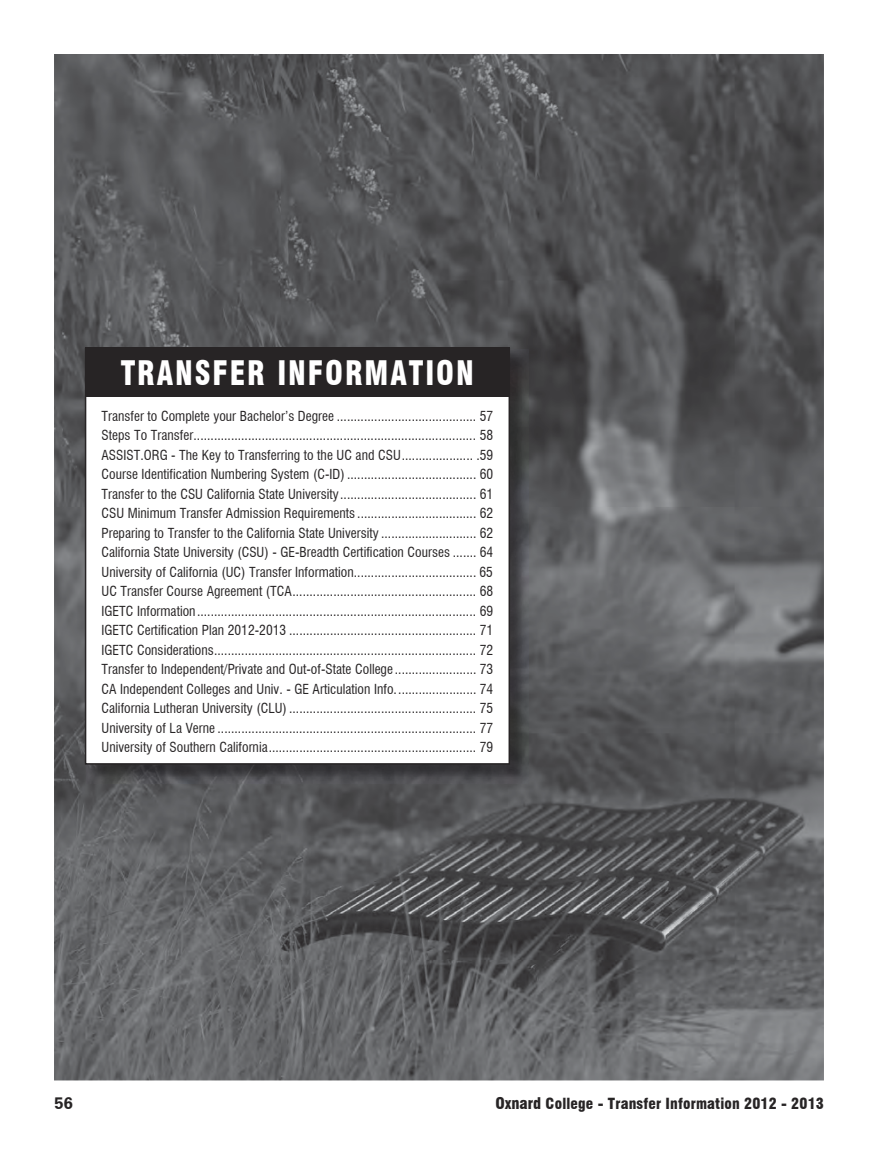
<style>
.page{position:relative;width:878px;height:1161px;background:#fff}
.page>*{position:absolute;margin:0;border:0;box-sizing:border-box;transform-origin:0 0}
.t1{font:900 condensed 33px "Swiss 721 BT";letter-spacing:.065em;color:#fff;scale:.91 1}
.t2{font:700 16.5px "Zurich BT";color:#272425}
.t3{font:900 condensed 15px "Swiss 721 BT";letter-spacing:.01em;color:#272425}
.t4{font:condensed 13.5px/19.5px "Swiss 721 BT";color:#272425;text-align:justify}
.s1{font-size:15.75px}
</style>
<div class="page">
<img style="left:54px;top:54px;width:770px;height:1026px">
<img style="left:87px;top:350px;width:442px;height:434px">
<svg style="left:85px;top:348px;width:425px;height:417px"></svg>
<div style="left:85px;top:348px;width:424px;height:49px;background:#272425"></div>
<h1 class="t1" style="left:121px;top:353px;width:389px">TRANSFER INFORMATION</h1>
<p class="t4" style="left:101px;top:406px;width:393px">Transfer to Complete your Bachelor’s Degree ......................................... 57<br>Steps To Transfer................................................................................... 58<br>ASSIST.ORG - The Key to Transferring to the UC and CSU..................... .59<br>Course Identification Numbering System (C-ID) ...................................... 60<br>Transfer to the CSU California State University........................................ 61<br>CSU Minimum Transfer Admission Requirements ................................... 62<br>Preparing to Transfer to the California State University ............................ 62<br>California State University (CSU) - GE-Breadth Certification Courses ....... 64<br>University of California (UC) Transfer Information.................................... 65<br>UC Transfer Course Agreement (TCA...................................................... 68<br>IGETC Information.................................................................................. 69<br>IGETC Certification Plan 2012-2013 ....................................................... 71<br>IGETC Considerations............................................................................. 72<br>Transfer to Independent/Private and Out-of-State College ........................ 73<br>CA Independent Colleges and Univ. - GE Articulation Info........................ 74<br>California Lutheran University (CLU) ....................................................... 75<br>University of La Verne ............................................................................ 77<br>University of Southern California............................................................. 79</p>
<p class="t2" style="left:55px;top:1093px;width:20px">56</p>
<p class="t3" style="left:495px;top:1095px;width:330px"><span class="s1">Oxnard</span> College - Transfer Information 2012 - 2013</p>
</div>
